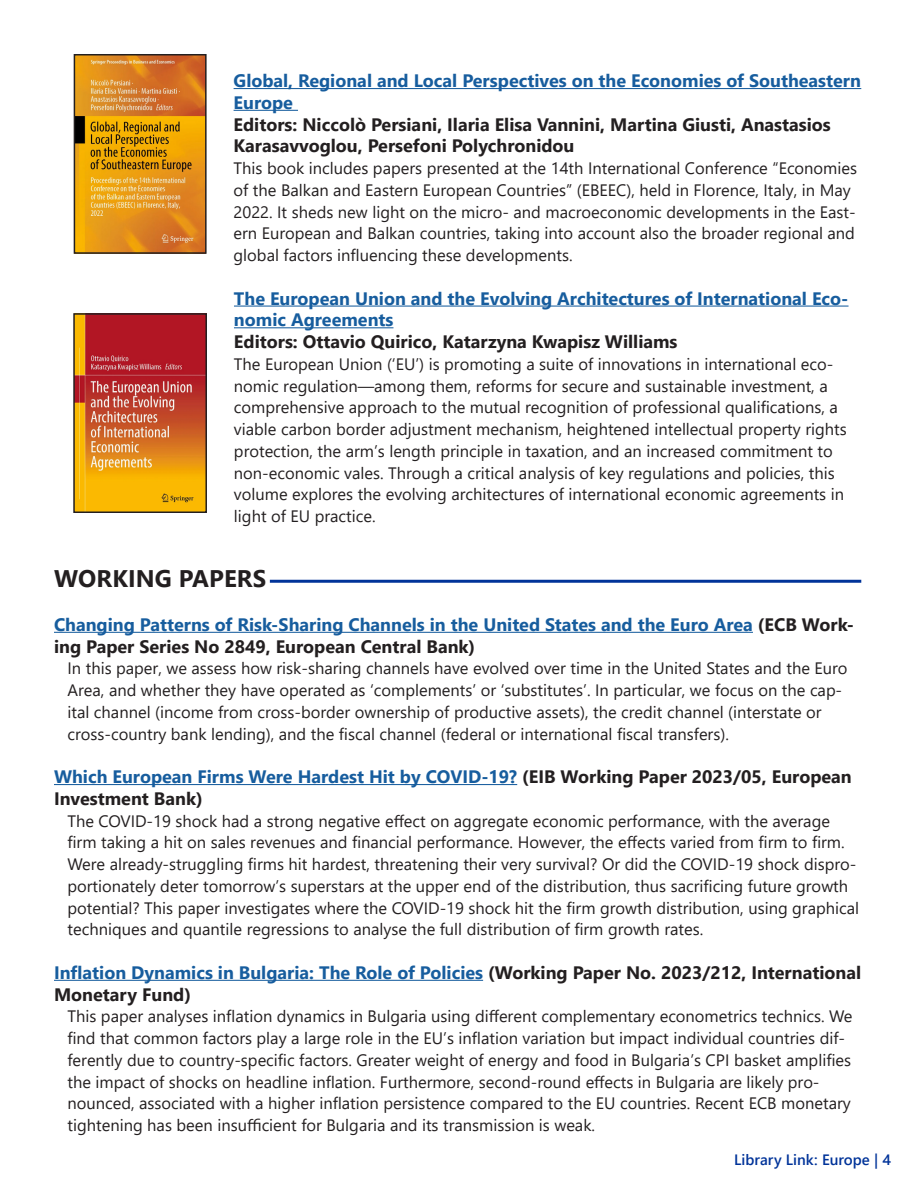
<style>
.page{position:relative;width:918px;height:1188px;background:#fff}
.page>*{position:absolute;margin:0;border:0;box-sizing:border-box;transform-origin:0 0}
.Section_header_with{font:700 24px "Segoe UI";letter-spacing:.005em;color:#231f20}
.Title__blue__bold_12{font:700 18px/21.8px "Segoe UI";color:#175d9e}
.Title__blue__bold_12-2{font:700 18px/21.8px "Segoe UI";color:#231f20}
.Author__bold{font:700 18px/21.8px "Segoe UI";color:#231f20}
.Abstract__basic_11pt{font:16.5px/21.8px "Segoe UI";color:#231f20}
.t1{font:600 15px "Segoe UI";color:#039}
.s1{color:#231f20}
.s2{color:#175d9e}
</style>
<div class="page">
<hr style="left:234px;top:88px;width:627px;height:1px;background:#175d9e">
<hr style="left:234px;top:110px;width:64px;height:1px;background:#175d9e">
<hr style="left:234px;top:306px;width:615px;height:1px;background:#175d9e">
<hr style="left:234px;top:327px;width:159px;height:1px;background:#175d9e">
<hr style="left:54px;top:580px;width:807px;height:3px;background:#039">
<div style="left:54px;top:578px;width:216px;height:9px;background:#fff"></div>
<hr style="left:54px;top:632px;width:699px;height:1px;background:#175d9e">
<hr style="left:54px;top:784px;width:463px;height:1px;background:#175d9e">
<hr style="left:54px;top:980px;width:429px;height:1px;background:#175d9e">
<img style="left:77px;top:57px;width:127px;height:194px">
<div style="left:74px;top:54px;width:133px;height:200px;border:2px solid #231f20"></div>
<img style="left:76px;top:316px;width:128px;height:194px">
<div style="left:73px;top:313px;width:134px;height:200px;border:2px solid #231f20"></div>
<p class="Title__blue__bold_12" style="left:234px;top:68px;width:629px">Global, Regional and Local Perspectives on the Economies of Southeastern<br>Europe</p>
<p class="Author__bold" style="left:234px;top:112px;width:599px">Editors: Niccolò Persiani, Ilaria Elisa Vannini, Martina Giusti, Anastasios<br>Karasavvoglou, Persefoni Polychronidou</p>
<p class="Abstract__basic_11pt" style="left:234px;top:156px;width:625px">This book includes papers presented at the 14th International Conference “Economies of the Balkan and Eastern European Countries” (EBEEC), held in Florence, Italy, in May 2022. It sheds new light on the micro- and macroeconomic developments in the East&shy;ern European and Balkan countries, taking into account also the broader regional and global factors influencing these developments.</p>
<p class="Title__blue__bold_12" style="left:234px;top:286px;width:616px">The European Union and the Evolving Architectures of International Eco&shy;nomic Agreements</p>
<p class="Author__bold" style="left:234px;top:329px;width:445px">Editors: Ottavio Quirico, Katarzyna Kwapisz Williams</p>
<p class="Abstract__basic_11pt" style="left:234px;top:352px;width:614px">The European Union (‘EU’) is promoting a suite of innovations in international eco&shy;nomic regulation—among them, reforms for secure and sustainable investment, a comprehensive approach to the mutual recognition of professional qualifications, a viable carbon border adjustment mechanism, heightened intellectual property rights protection, the arm’s length principle in taxation, and an increased commitment to non-economic vales. Through a critical analysis of key regulations and policies, this volume explores the evolving architectures of international economic agreements in light of EU practice.</p>
<p class="Section_header_with" style="left:54px;top:556px;width:214px">WORKING PAPERS</p>
<p class="Title__blue__bold_12" style="left:54px;top:612px;width:802px">Changing Patterns of Risk-Sharing Channels in the United States and the Euro Area <span class="s1">(ECB Work&shy;ing Paper Series No 2849, European Central Bank)</span></p>
<p class="Abstract__basic_11pt" style="left:68px;top:656px;width:782px">In this paper, we assess how risk-sharing channels have evolved over time in the United States and the Euro Area, and whether they have operated as ‘complements’ or ‘substitutes’. In particular, we focus on the cap&shy;ital channel (income from cross-border ownership of productive assets), the credit channel (interstate or cross-country bank lending), and the fiscal channel (federal or international fiscal transfers).</p>
<p class="Title__blue__bold_12-2" style="left:54px;top:764px;width:799px"><span class="s2">Which European Firms Were Hardest Hit by COVID-19?</span> (EIB Working Paper 2023/05, European<br>Investment Bank)</p>
<p class="Abstract__basic_11pt" style="left:68px;top:808px;width:793px">The COVID-19 shock had a strong negative effect on aggregate economic performance, with the average firm taking a hit on sales revenues and financial performance. However, the effects varied from firm to firm.<br>Were already-struggling firms hit hardest, threatening their very survival? Or did the COVID-19 shock dispro&shy;portionately deter tomorrow’s superstars at the upper end of the distribution, thus sacrificing future growth potential? This paper investigates where the COVID-19 shock hit the firm growth distribution, using graphical techniques and quantile regressions to analyse the full distribution of firm growth rates.</p>
<p class="Title__blue__bold_12-2" style="left:54px;top:960px;width:809px"><span class="s2">Inflation Dynamics in Bulgaria: The Role of Policies</span> (Working Paper No. 2023/212, International<br>Monetary Fund)</p>
<p class="Abstract__basic_11pt" style="left:68px;top:1004px;width:787px">This paper analyses inflation dynamics in Bulgaria using different complementary econometrics technics. We find that common factors play a large role in the EU’s inflation variation but impact individual countries dif&shy;ferently due to country-specific factors. Greater weight of energy and food in Bulgaria’s CPI basket amplifies the impact of shocks on headline inflation. Furthermore, second-round effects in Bulgaria are likely pro&shy;nounced, associated with a higher inflation persistence compared to the EU countries. Recent ECB monetary tightening has been insufficient for Bulgaria and its transmission is weak.</p>
<p class="t1" style="left:734px;top:1146px;width:158px">Library Link: Europe | 4</p>
</div>
